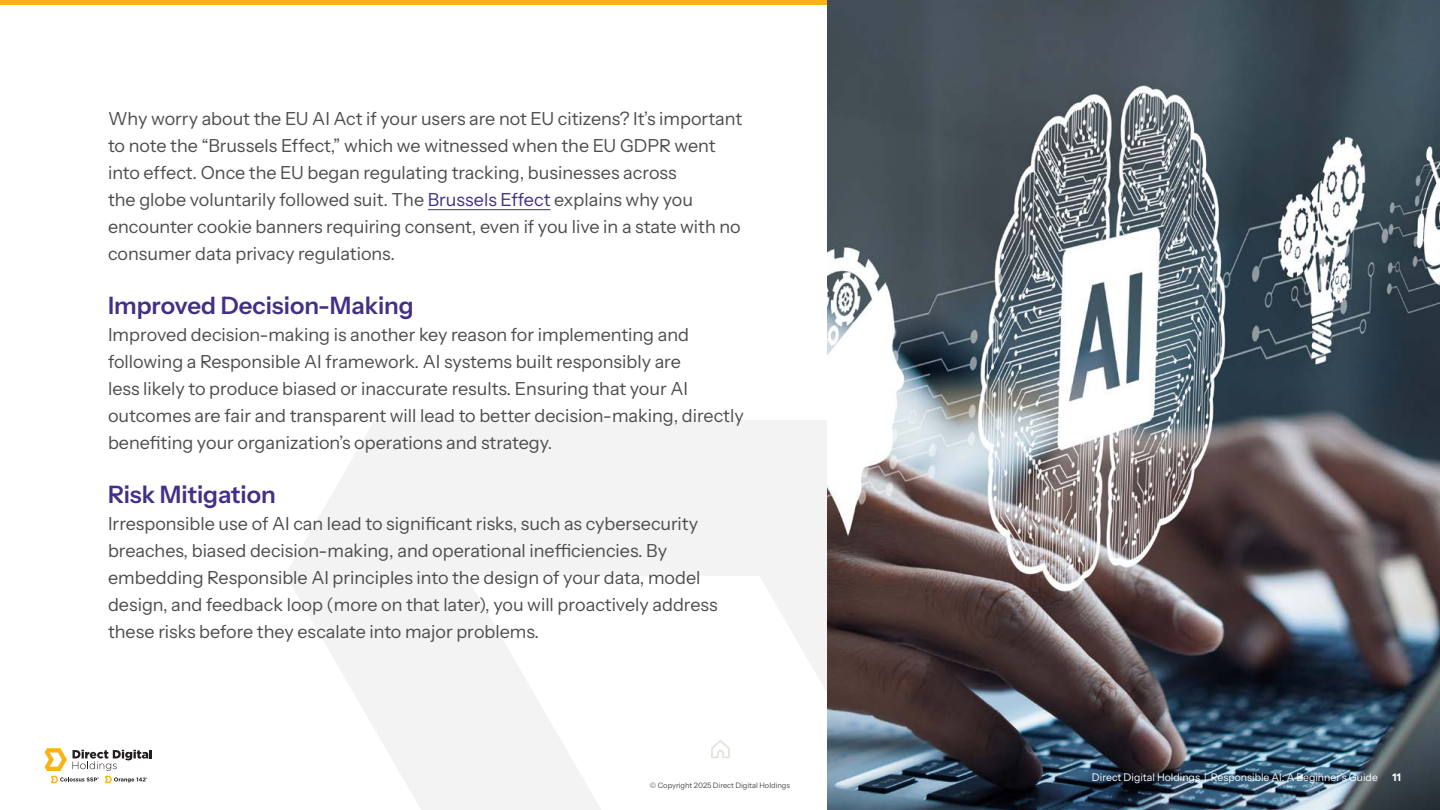
<style>
.page{position:relative;width:1440px;height:810px;background:#fff}
.page>*{position:absolute;margin:0;border:0;box-sizing:border-box;transform-origin:0 0}
.Body_Copy{font:600 24px "Instrument Sans";color:#423086}
.Body_Copy-2{font:18px/27px "Instrument Sans";color:#4c4d4d}
.Body_Copy-3{font:10.5px "Instrument Sans";color:#fff}
.t1{font:7.5px "Instrument Sans";color:#4c4d4d}
.t2{font:700 1.95px "Helvetica";color:#231f20}
.s1{color:#423086}
</style>
<div class="page">
<div style="left:0;top:0;width:1440px;height:5px;background:#f9b417"></div>
<svg style="left:45px;top:748px;width:107px;height:35px"></svg>
<svg style="left:613px;top:420px;width:214px;height:338px;fill:#f3f3f3"></svg>
<svg style="left:285px;top:420px;width:328px;height:390px;fill:#f3f3f3"></svg>
<img style="left:827px;top:0;width:613px;height:810px">
<hr style="left:428px;top:209px;width:122px;height:1px;background:#423086">
<p class="Body_Copy-2" style="left:108px;top:106px;width:636px">Why worry about the EU AI Act if your users are not EU citizens? It’s important to note the “Brussels Effect,” which we witnessed when the EU GDPR went into effect. Once the EU began regulating tracking, businesses across<br>the globe voluntarily followed suit. The <span class="s1">Brussels Effect</span> explains why you encounter cookie banners requiring consent, even if you live in a state with no consumer data privacy regulations.</p>
<p class="Body_Copy" style="left:108px;top:291px;width:307px">Improved Decision-Making</p>
<p class="Body_Copy-2" style="left:108px;top:322px;width:637px">Improved decision-making is another key reason for implementing and following a Responsible AI framework. AI systems built responsibly are<br>less likely to produce biased or inaccurate results. Ensuring that your AI outcomes are fair and transparent will lead to better decision-making, directly benefiting your organization’s operations and strategy.</p>
<p class="Body_Copy" style="left:108px;top:480px;width:169px">Risk Mitigation</p>
<p class="Body_Copy-2" style="left:108px;top:511px;width:611px">Irresponsible use of AI can lead to significant risks, such as cybersecurity breaches, biased decision-making, and operational inefficiencies. By embedding Responsible AI principles into the design of your data, model design, and feedback loop (more on that later), you will proactively address these risks before they escalate into major problems.</p>
<p class="t2" style="left:98px;top:777px;width:3px">®</p>
<p class="t2" style="left:146px;top:777px;width:3px">®</p>
<p class="t1" style="left:650px;top:781px;width:142px">© Copyright 2025 Direct Digital Holdings</p>
<p class="Body_Copy-3" style="left:1092px;top:771px;width:287px">Direct Digital Holdings | Responsible AI: A Beginner’s Guide</p>
<p class="Body_Copy-3" style="left:1392px;top:771px;width:10px">11</p>
</div>
